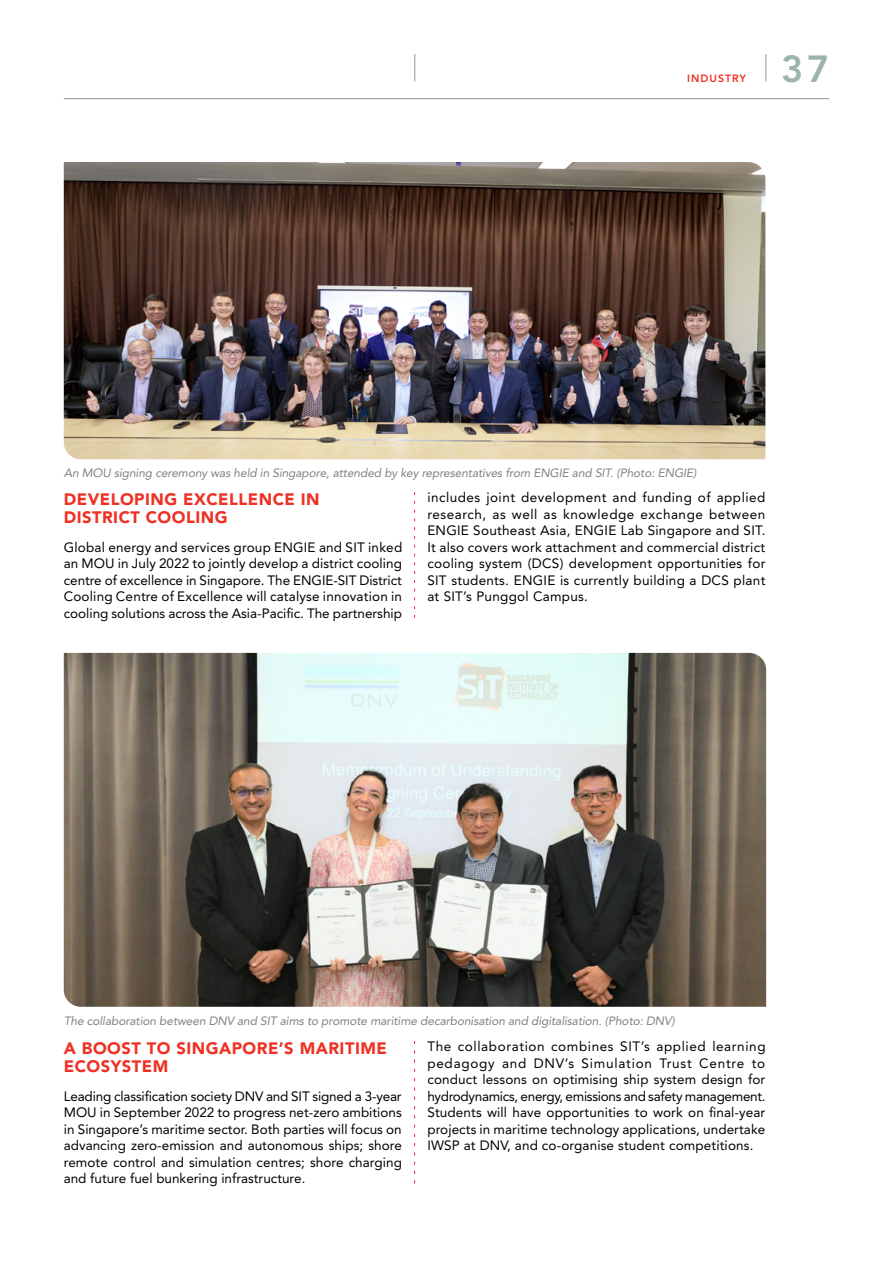
<style>
.page{position:relative;width:893px;height:1263px;background:#fff}
.page>*{position:absolute;margin:0;border:0;box-sizing:border-box;transform-origin:0 0}
.t1{font:800 37.5px "Avenir LT Std";color:#9db3ae}
.t2{font:900 16.5px/18px "Avenir LT Std";letter-spacing:.03em;color:#ee3124}
.t3{font:13.5px/16.5px "Avenir LT Std";letter-spacing:.005em;color:#000;text-align:justify}
.t4{font:italic 12px "Avenir LT Std";letter-spacing:-.01em;color:#808285}
.t5{font:800 10.5px "Avenir LT Std";letter-spacing:.1em;color:#ee3124}
</style>
<div class="page">
<img style="left:64px;top:162px;width:701px;height:297px">
<img style="left:64px;top:653px;width:702px;height:354px">
<svg style="left:414px;top:492px;width:1px;height:126px"></svg>
<svg style="left:414px;top:1041px;width:1px;height:142px"></svg>
<svg style="left:414px;top:54px;width:1px;height:27px"></svg>
<svg style="left:766px;top:54px;width:1px;height:27px"></svg>
<hr style="left:64px;top:98px;width:765px;height:1px;background:#939598">
<p class="t5" style="left:687px;top:72px;width:61px">INDUSTRY</p>
<h1 class="t1" style="left:781px;top:46px;width:50px">37</h1>
<p class="t4" style="left:64px;top:466px;width:634px">An MOU signing ceremony was held in Singapore, attended by key representatives from ENGIE and SIT. (Photo: ENGIE)</p>
<p class="t2" style="left:64px;top:490px;width:257px">DEVELOPING EXCELLENCE IN<br>DISTRICT COOLING</p>
<p class="t3" style="left:64px;top:539px;width:340px">Global energy and services group ENGIE and SIT inked an MOU in July 2022 to jointly develop a district cooling centre of excellence in Singapore. The ENGIE-SIT District Cooling Centre of Excellence will catalyse innovation in cooling solutions across the Asia-Pacific. The partnership</p>
<p class="t3" style="left:427px;top:489px;width:340px">includes joint development and funding of applied research, as well as knowledge exchange between ENGIE Southeast Asia, ENGIE Lab Singapore and SIT.<br>It also covers work attachment and commercial district cooling system (DCS) development opportunities for SIT students. ENGIE is currently building a DCS plant at SIT’s Punggol Campus.</p>
<p class="t4" style="left:64px;top:1014px;width:612px">The collaboration between DNV and SIT aims to promote maritime decarbonisation and digitalisation. (Photo: DNV)</p>
<p class="t2" style="left:64px;top:1039px;width:325px">A BOOST TO SINGAPORE’S MARITIME<br>ECOSYSTEM</p>
<p class="t3" style="left:64px;top:1088px;width:340px">Leading classification society DNV and SIT signed a 3-year MOU in September 2022 to progress net-zero ambitions in Singapore’s maritime sector. Both parties will focus on advancing zero-emission and autonomous ships; shore remote control and simulation centres; shore charging and future fuel bunkering infrastructure.</p>
<p class="t3" style="left:427px;top:1038px;width:340px">The collaboration combines SIT’s applied learning pedagogy and DNV’s Simulation Trust Centre to conduct lessons on optimising ship system design for hydrodynamics, energy, emissions and safety management.<br>Students will have opportunities to work on final-year projects in maritime technology applications, undertake IWSP at DNV, and co-organise student competitions.</p>
</div>
